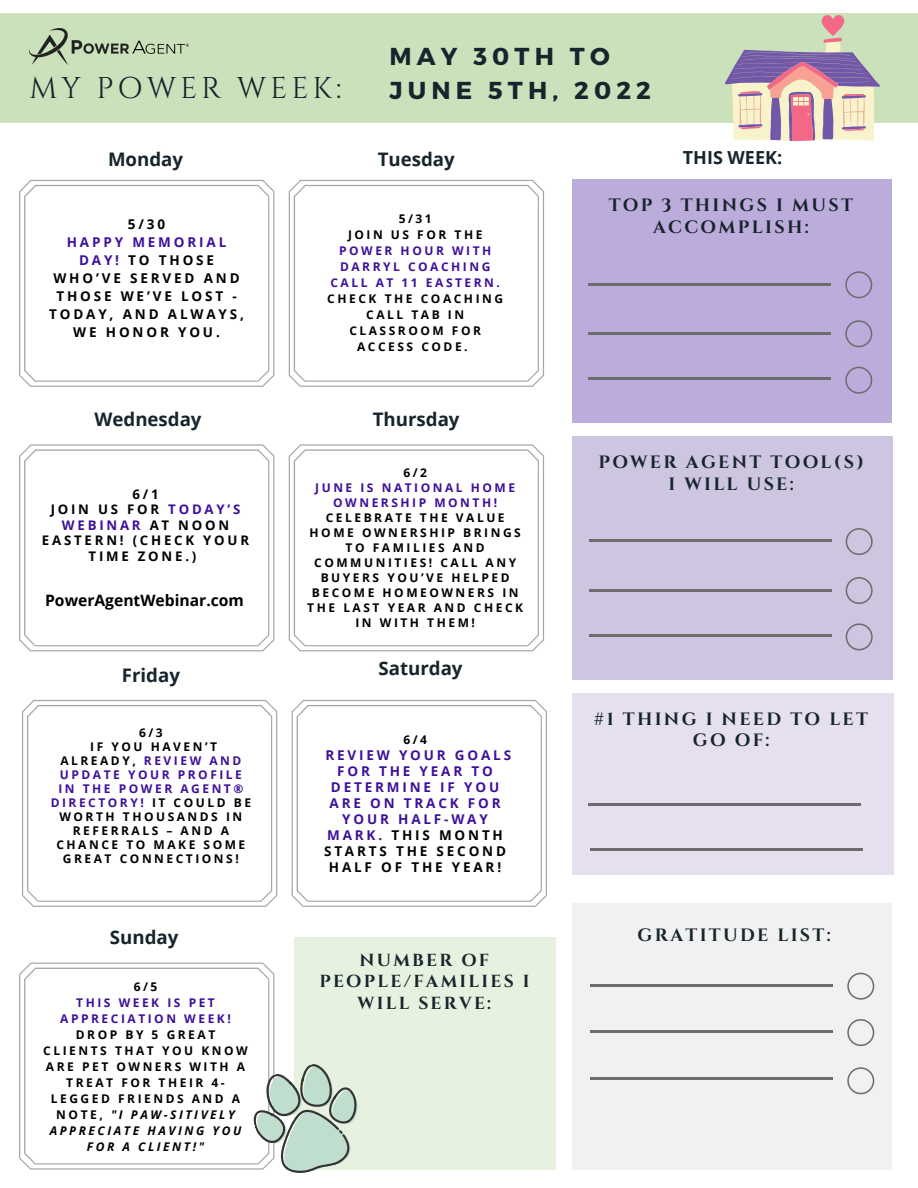
<style>
.page{position:relative;width:918px;height:1188px;background:#fff}
.page>*{position:absolute;margin:0;border:0;box-sizing:border-box;transform-origin:0 0}
.t1{font:30px "Cinzel";letter-spacing:.13em;color:#16252c}
.t2{font:700 24.45px "Montserrat";letter-spacing:.21em;color:#16252c}
.t3{font:700 18.6px "Open Sans";color:#16252c}
.t4{font:700 18px "Open Sans";color:#16252c}
.t5{font:700 17.85px/21.9px "Cinzel";letter-spacing:.13em;color:#16252c;text-align:center}
.t6{font:700 17.4px/21.3px "Cinzel";letter-spacing:.13em;color:#16252c;text-align:center}
.t7{font:700 15.6px "Open Sans";color:#000}
.t8{font:700 13.5px/16px "Open Sans";letter-spacing:.21em;color:#3e1099;text-align:center}
.t9{font:700 13.5px/18px "Open Sans";letter-spacing:.21em;color:#000;text-align:center}
.t10{font:700 13.2px/15.5px "Open Sans";letter-spacing:.21em;color:#000;text-align:center}
.t11{font:700 12px/16px "Open Sans";letter-spacing:.21em;color:#000;text-align:center}
.s1{color:#3e1099}
.s2{font-style:italic}
.s3{color:#000}
</style>
<div class="page">
<svg style="left:19px;top:180px;width:255px;height:207px"></svg>
<svg style="left:289px;top:180px;width:255px;height:207px"></svg>
<svg style="left:19px;top:444px;width:255px;height:207px"></svg>
<svg style="left:289px;top:444px;width:255px;height:207px"></svg>
<svg style="left:22px;top:700px;width:255px;height:207px"></svg>
<svg style="left:292px;top:700px;width:255px;height:207px"></svg>
<svg style="left:19px;top:963px;width:255px;height:207px"></svg>
<div style="left:294px;top:937px;width:261px;height:232px;background:#e6f1df"></div>
<div style="left:572px;top:180px;width:320px;height:243px;background:#bcacdb"></div>
<div style="left:572px;top:903px;width:320px;height:267px;background:#f1f1f1"></div>
<svg style="left:845px;top:271px;width:27px;height:27px"></svg>
<svg style="left:845px;top:320px;width:27px;height:27px"></svg>
<svg style="left:845px;top:367px;width:27px;height:27px"></svg>
<hr style="left:588px;top:283px;width:243px;height:2px;background:#6c6c6c">
<hr style="left:588px;top:378px;width:243px;height:2px;background:#6c6c6c">
<hr style="left:588px;top:332px;width:243px;height:3px;background:#6c6c6c">
<svg style="left:847px;top:973px;width:27px;height:27px"></svg>
<svg style="left:847px;top:1019px;width:27px;height:27px"></svg>
<svg style="left:847px;top:1067px;width:27px;height:27px"></svg>
<hr style="left:590px;top:1030px;width:243px;height:2px;background:#6c6c6c">
<hr style="left:590px;top:985px;width:243px;height:2px;background:#6c6c6c">
<hr style="left:590px;top:1078px;width:243px;height:2px;background:#6c6c6c">
<div style="left:573px;top:437px;width:319px;height:243px;background:#cec5e0"></div>
<svg style="left:846px;top:528px;width:27px;height:27px"></svg>
<svg style="left:846px;top:577px;width:27px;height:27px"></svg>
<svg style="left:846px;top:623px;width:27px;height:27px"></svg>
<hr style="left:589px;top:540px;width:243px;height:2px;background:#6c6c6c">
<hr style="left:589px;top:635px;width:243px;height:2px;background:#6c6c6c">
<hr style="left:589px;top:589px;width:243px;height:2px;background:#6c6c6c">
<div style="left:573px;top:693px;width:320px;height:181px;background:#e5dff0"></div>
<hr style="left:589px;top:803px;width:272px;height:2px;background:#6c6c6c">
<hr style="left:591px;top:848px;width:272px;height:3px;background:#6c6c6c">
<div style="left:0;top:13px;width:918px;height:110px;background:#cbe1bc"></div>
<img style="left:29px;top:29px;width:159px;height:36px">
<svg style="left:249px;top:1058px;width:117px;height:115px"></svg>
<svg style="left:725px;top:15px;width:155px;height:126px"></svg>
<p class="t1" style="left:29px;top:69px;width:313px">MY POWER WEEK:</p>
<p class="t2" style="left:390px;top:41px;width:222px">MAY 30TH TO</p>
<p class="t2" style="left:390px;top:74px;width:263px">JUNE 5TH, 2022</p>
<p class="t3" style="left:108px;top:146px;width:77px">Monday</p>
<p class="t3" style="left:378px;top:146px;width:79px">Tuesday</p>
<p class="t4" style="left:683px;top:145px;width:101px">THIS WEEK:</p>
<p class="t9" style="left:128px;top:215px;width:39px">5/30</p>
<p class="t9" style="left:49px;top:233px;width:196px"><span class="s1">HAPPY MEMORIAL<br>DAY!</span> TO THOSE<br>WHO’VE SERVED AND<br>THOSE WE’VE LOST -<br>TODAY, AND ALWAYS,<br>WE HONOR YOU.</p>
<p class="t11" style="left:399px;top:210px;width:35px">5/31</p>
<p class="t11" style="left:327px;top:226px;width:177px">JOIN US FOR THE<br><span class="s1">POWER HOUR WITH<br>DARRYL COACHING<br>CALL AT 11 EASTERN.<br></span>CHECK THE COACHING<br>CALL TAB IN<br>CLASSROOM FOR<br>ACCESS CODE.</p>
<p class="t3" style="left:94px;top:406px;width:109px">Wednesday</p>
<p class="t3" style="left:373px;top:406px;width:88px">Thursday</p>
<p class="t10" style="left:133px;top:486px;width:28px">6/1</p>
<p class="t10" style="left:42px;top:502px;width:209px">JOIN US FOR <span class="s1">TODAY’S<br>WEBINAR</span> AT NOON<br>EASTERN! (CHECK YOUR<br>TIME ZONE.)</p>
<p class="t7" style="left:45px;top:589px;width:200px">PowerAgentWebinar.com</p>
<p class="t11" style="left:403px;top:465px;width:25px">6/2</p>
<p class="t11" style="left:307px;top:480px;width:217px;line-height:15px"><span class="s1">JUNE IS NATIONAL HOME<br>OWNERSHIP MONTH!<br></span>CELEBRATE THE VALUE<br>HOME OWNERSHIP BRINGS<br>TO FAMILIES AND<br>COMMUNITIES! CALL ANY<br>BUYERS YOU’VE HELPED<br>BECOME HOMEOWNERS IN<br>THE LAST YEAR AND CHECK<br>IN WITH THEM!</p>
<p class="t3" style="left:122px;top:662px;width:60px">Friday</p>
<p class="t3" style="left:379px;top:655px;width:86px">Saturday</p>
<p class="t11" style="left:139px;top:725px;width:25px">6/3</p>
<p class="t11" style="left:51px;top:740px;width:202px;line-height:14px">IF YOU HAVEN’T<br>ALREADY, <span class="s1">REVIEW AND<br>UPDATE YOUR PROFILE<br>IN THE POWER AGENT®<br>DIRECTORY!</span> IT COULD BE<br>WORTH THOUSANDS IN<br>REFERRALS – AND A<br>CHANCE TO MAKE SOME<br>GREAT CONNECTIONS!</p>
<p class="t3" style="left:110px;top:924px;width:70px">Sunday</p>
<p class="t11" style="left:134px;top:978px;width:25px">6/5</p>
<p class="t11" style="left:43px;top:994px;width:206px"><span class="s1">THIS WEEK IS PET<br>APPRECIATION WEEK!<br></span>DROP BY 5 GREAT<br>CLIENTS THAT YOU KNOW<br>ARE PET OWNERS WITH A<br>TREAT FOR THEIR 4-<br>LEGGED FRIENDS AND A<br>NOTE, <span class="s2">"I PAW-SITIVELY<br>APPRECIATE HAVING YOU<br>FOR A CLIENT!"</span></p>
<p class="t11" style="left:403px;top:732px;width:25px">6/4</p>
<p class="t8" style="left:324px;top:747px;width:189px">REVIEW YOUR GOALS<br>FOR THE YEAR TO<br>DETERMINE IF YOU<br>ARE ON TRACK FOR<br>YOUR HALF-WAY<br>MARK. <span class="s3">THIS MONTH<br>STARTS THE SECOND<br>HALF OF THE YEAR!</span></p>
<p class="t6" style="left:319px;top:950px;width:212px">NUMBER OF<br>PEOPLE/FAMILIES I<br>WILL SERVE:</p>
<p class="t5" style="left:609px;top:195px;width:246px">TOP 3 THINGS I MUST<br>ACCOMPLISH:</p>
<p class="t5" style="left:598px;top:452px;width:267px">POWER AGENT TOOL(S)</p>
<p class="t5" style="left:669px;top:474px;width:127px">I WILL USE:</p>
<p class="t5" style="left:594px;top:708px;width:275px">#1 THING I NEED TO LET<br>GO OF:</p>
<p class="t5" style="left:638px;top:925px;width:195px">GRATITUDE LIST:</p>
</div>
